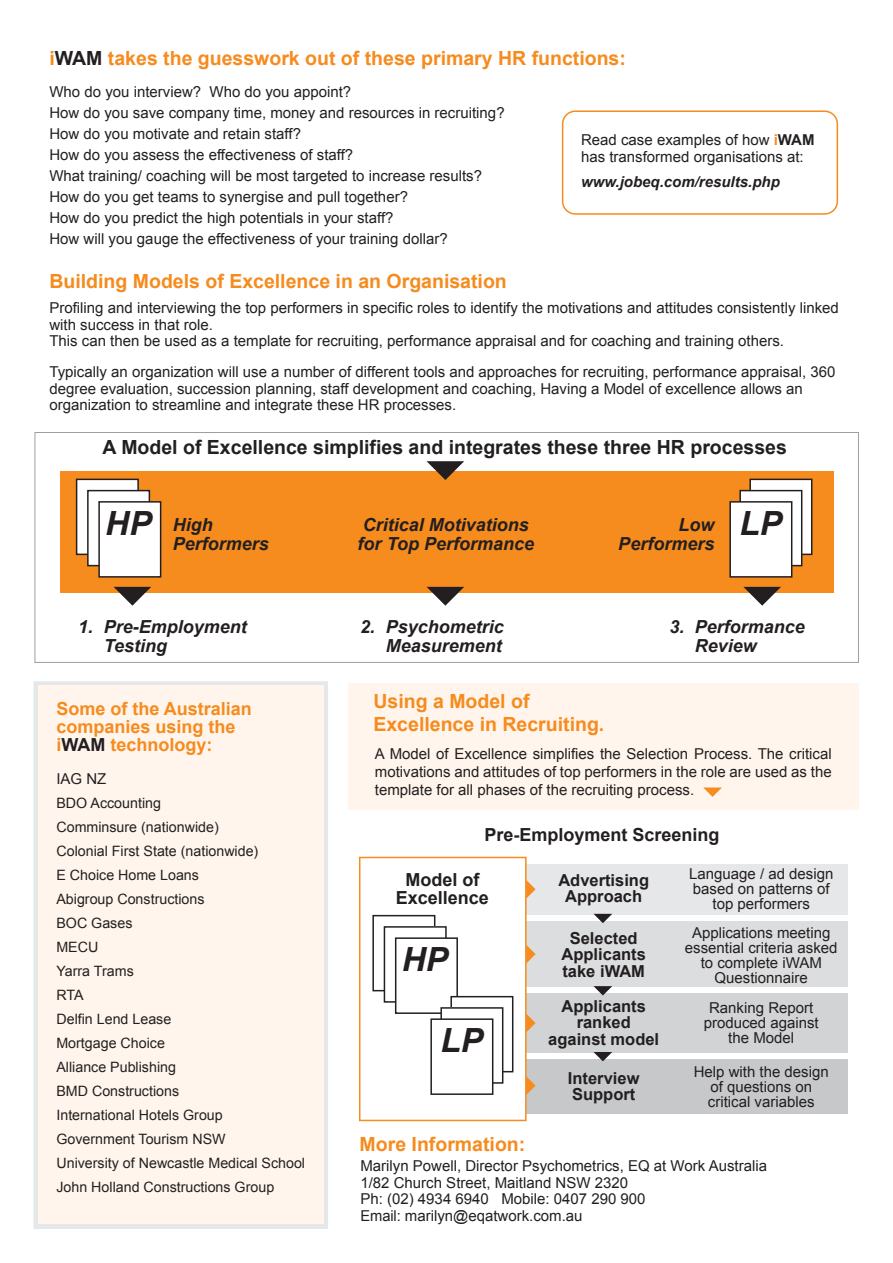
<style>
.page{position:relative;width:893px;height:1263px;background:#fff}
.page>*{position:absolute;margin:0;border:0;box-sizing:border-box;transform-origin:0 0}
.t1{font:italic 700 33.3px "Arial";color:#231f20}
.t2{font:700 19.5px/23.4px "Arial";color:#f68b1e}
.t3{font:700 19.5px "Arial";color:#231f20}
.t4{font:italic 700 18px/19.5px "Arial";color:#231f20}
.t5{font:700 18px/18px "Arial";color:#f68b1e}
.t6{font:700 18px/18px "Arial";color:#231f20;text-align:center}
.t7{font:700 16.5px/16.5px "Arial";color:#231f20;text-align:center}
.t8{font:15px/15px "Arial";color:#231f20}
.t9{font:italic 700 15px "Arial";color:#231f20}
.t10{font:14.25px/24px "Arial";color:#231f20}
.s1{color:#231f20}
.s2{font-weight:700;color:#f68b1e}
.s3{font-weight:700}
.s4{font-size:33.3px}
</style>
<div class="page">
<div style="left:562px;top:110px;width:276px;height:105px;border:2px solid #f68b1e;border-radius:13px"></div>
<div style="left:520px;top:994px;width:328px;height:59px;background:#d1d3d4"></div>
<div style="left:520px;top:1060px;width:328px;height:54px;background:#c6c8ca"></div>
<svg style="left:593px;top:1052px;width:19px;height:9px"></svg>
<div style="left:520px;top:921px;width:328px;height:66px;background:#dcddde"></div>
<svg style="left:593px;top:986px;width:19px;height:10px"></svg>
<div style="left:520px;top:864px;width:328px;height:51px;background:#e6e7e8"></div>
<div style="left:34px;top:682px;width:294px;height:546px;background:linear-gradient(to right,#e6e7e8,#e6e7e8)"></div>
<div style="left:34px;top:681px;width:294px;height:548px;border:1px solid #e6e7e8"></div>
<div style="left:348px;top:683px;width:510px;height:127px;background:#fff5ec"></div>
<div style="left:38px;top:686px;width:285px;height:538px;background:#fff5ec"></div>
<svg style="left:703px;top:788px;width:19px;height:9px"></svg>
<svg style="left:359px;top:857px;width:176px;height:264px"></svg>
<svg style="left:594px;top:914px;width:18px;height:9px"></svg>
<div style="left:60px;top:471px;width:773px;height:122px;background:#f68b1e"></div>
<div style="left:77px;top:479px;width:61px;height:75px;background:#fff"></div>
<div style="left:76px;top:479px;width:63px;height:76px;border:2px solid #231f20"></div>
<div style="left:88px;top:491px;width:61px;height:75px;background:#fff"></div>
<div style="left:87px;top:490px;width:63px;height:76px;border:2px solid #231f20"></div>
<div style="left:99px;top:502px;width:62px;height:75px;background:#fff"></div>
<div style="left:98px;top:501px;width:63px;height:77px;border:2px solid #231f20"></div>
<div style="left:750px;top:479px;width:62px;height:75px;background:#fff"></div>
<div style="left:749px;top:479px;width:63px;height:76px;border:2px solid #231f20"></div>
<div style="left:740px;top:491px;width:62px;height:75px;background:#fff"></div>
<div style="left:739px;top:490px;width:63px;height:76px;border:2px solid #231f20"></div>
<div style="left:730px;top:502px;width:62px;height:75px;background:#fff"></div>
<div style="left:729px;top:501px;width:63px;height:77px;border:2px solid #231f20"></div>
<svg style="left:426px;top:461px;width:38px;height:19px"></svg>
<svg style="left:427px;top:587px;width:37px;height:19px"></svg>
<svg style="left:114px;top:587px;width:37px;height:19px"></svg>
<svg style="left:743px;top:587px;width:38px;height:19px"></svg>
<div style="left:35px;top:432px;width:824px;height:231px;border:1px solid #9d9fa1"></div>
<h2 class="t2" style="left:49px;top:47px;width:578px">i<span class="s1">WAM</span> takes the guesswork out of these primary HR functions:</h2>
<p class="t8" style="left:49px;top:81px;width:457px;line-height:21px">Who do you interview? Who do you appoint?<br>How do you save company time, money and resources in recruiting?<br>How do you motivate and retain staff?<br>How do you assess the effectiveness of staff?<br>What training/ coaching will be most targeted to increase results?<br>How do you get teams to synergise and pull together?<br>How do you predict the high potentials in your staff?<br>How will you gauge the effectiveness of your training dollar?</p>
<p class="t8" style="left:581px;top:132px;width:235px;line-height:16.5px">Read case examples of how <span class="s2">i</span><span class="s3">WAM </span>has transformed organisations at:</p>
<p class="t9" style="left:581px;top:174px;width:200px">www.jobeq.com/results.php</p>
<h2 class="t2" style="left:49px;top:269px;width:459px">Building Models of Excellence in an Organisation</h2>
<p class="t8" style="left:49px;top:300px;width:791px;line-height:16.5px">Profiling and interviewing the top performers in specific roles to identify the motivations and attitudes consistently linked with success in that role.<br>This can then be used as a template for recruiting, performance appraisal and for coaching and training others.</p>
<p class="t8" style="left:49px;top:364px;width:787px;line-height:16.5px">Typically an organization will use a number of different tools and approaches for recruiting, performance appraisal, 360 degree evaluation, succession planning, staff development and coaching, Having a Model of excellence allows an organization to streamline and integrate these HR processes.</p>
<h2 class="t3" style="left:103px;top:436px;width:686px">A Model of Excellence simplifies and integrates these three HR processes</h2>
<p class="t4" style="left:173px;top:515px;width:98px;text-indent:-68px"><span class="s4">HP</span> High<br>Performers</p>
<p class="t4" style="left:358px;top:515px;width:178px">Critical Motivations for Top Performance</p>
<p class="t4" style="left:618px;top:515px;width:98px;text-align:right">Low<br>Performers</p>
<h1 class="t1" style="left:739px;top:505px;width:44px">LP</h1>
<p class="t4" style="left:104px;top:617px;width:145px;text-indent:-26px">1. Pre-Employment<br>Testing</p>
<p class="t4" style="left:360px;top:617px;width:145px;text-align:right">2. Psychometric<br>Measurement</p>
<p class="t4" style="left:695px;top:617px;width:112px;text-indent:-26px">3. Performance<br>Review</p>
<p class="t5" style="left:56px;top:699px;width:197px">Some of the Australian companies using the i<span class="s1">WAM</span> technology:</p>
<p class="t8" style="left:56px;top:771px;width:52px">IAG NZ</p>
<p class="t10" style="left:56px;top:791px;width:250px">BDO Accounting<br>Comminsure (nationwide)<br>Colonial First State (nationwide)<br>E Choice Home Loans<br>Abigroup Constructions<br>BOC Gases<br>MECU<br>Yarra Trams<br>RTA<br>Delfin Lend Lease<br>Mortgage Choice<br>Alliance Publishing<br>BMD Constructions<br>International Hotels Group<br>Government Tourism NSW<br>University of Newcastle Medical School<br>John Holland Constructions Group</p>
<h2 class="t2" style="left:373px;top:689px;width:232px">Using a Model of<br>Excellence in Recruiting.</h2>
<p class="t8" style="left:375px;top:744px;width:458px;line-height:18px;text-align:justify">A Model of Excellence simplifies the Selection Process. The critical motivations and attitudes of top performers in the role are used as the template for all phases of the recruiting process.</p>
<p class="t6" style="left:484px;top:826px;width:237px">Pre-Employment Screening</p>
<p class="t7" style="left:558px;top:872px;width:92px">Advertising<br>Approach</p>
<p class="t8" style="left:689px;top:866px;width:146px;text-align:center">Language / ad design based on patterns of top performers</p>
<p class="t8" style="left:685px;top:925px;width:154px;text-align:center">Applications meeting essential criteria asked to complete iWAM<br>Questionnaire</p>
<p class="t6" style="left:396px;top:871px;width:95px">Model of<br>Excellence</p>
<p class="t7" style="left:561px;top:930px;width:86px">Selected<br>Applicants</p>
<h1 class="t1" style="left:402px;top:941px;width:48px">HP</h1>
<p class="t7" style="left:562px;top:963px;width:84px">take iWAM</p>
<h1 class="t1" style="left:440px;top:1022px;width:44px">LP</h1>
<h2 class="t2" style="left:360px;top:1133px;width:167px">More Information:</h2>
<p class="t7" style="left:548px;top:998px;width:112px">Applicants ranked against model</p>
<p class="t7" style="left:568px;top:1070px;width:73px;text-align:left">Interview<br>Support</p>
<p class="t8" style="left:704px;top:1000px;width:117px;text-align:center">Ranking Report produced against the Model</p>
<p class="t8" style="left:694px;top:1064px;width:137px;text-align:center">Help with the design of questions on critical variables</p>
<p class="t8" style="left:360px;top:1158px;width:408px;line-height:16.5px">Marilyn Powell, Director Psychometrics, EQ at Work Australia 1/82 Church Street, Maitland NSW 2320<br>Ph: (02) 4934 6940 Mobile: 0407 290 900<br>Email: marilyn@eqatwork.com.au</p>
</div>
